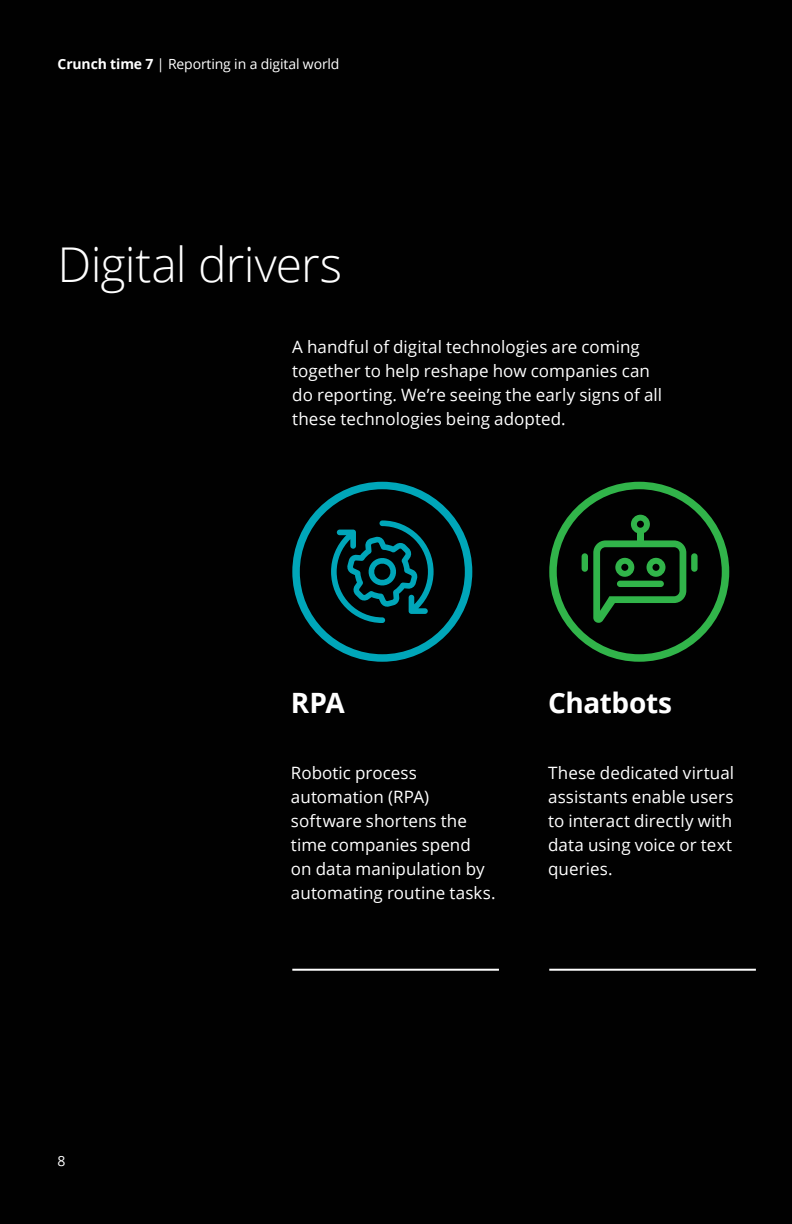
<style>
.page{position:relative;width:792px;height:1224px;background:#010101}
.page>*{position:absolute;margin:0;border:0;box-sizing:border-box;transform-origin:0 0}
.Story_heading_light{font:300 48px "Open Sans";letter-spacing:-.015em;color:#fff}
.Introduction__14_18p{font:700 28px "Open Sans";letter-spacing:-.015em;color:#fff}
.Body_copy__8_5_12pt{font:17px/24px "Open Sans";letter-spacing:.005em;color:#fff}
.Brochure_title___Lef{font:14px "Open Sans";letter-spacing:-.01em;color:#fff}
.Folio_Left_pg__7_9_5{font:14px "Open Sans";color:#fff}
.s1{font-weight:700}
</style>
<div class="page">
<svg style="left:549px;top:482px;width:180px;height:180px"></svg>
<svg style="left:292px;top:482px;width:180px;height:180px"></svg>
<hr style="left:292px;top:969px;width:207px;height:2px;background:#fff">
<hr style="left:549px;top:969px;width:207px;height:2px;background:#fff">
<p class="Brochure_title___Lef" style="left:58px;top:54px;width:283px"><span class="s1">Crunch time 7</span> | Reporting in a digital world</p>
<p class="Story_heading_light" style="left:58px;top:231px;width:286px">Digital drivers</p>
<p class="Body_copy__8_5_12pt" style="left:292px;top:334px;width:371px">A handful of digital technologies are coming together to help reshape how companies can do reporting. We’re seeing the early signs of all these technologies being adopted.</p>
<p class="Folio_Left_pg__7_9_5" style="left:58px;top:1152px;width:10px">8</p>
<p class="Introduction__14_18p" style="left:291px;top:683px;width:56px">RPA</p>
<p class="Body_copy__8_5_12pt" style="left:291px;top:760px;width:206px">Robotic process automation (RPA) software shortens the time companies spend on data manipulation by automating routine tasks.</p>
<p class="Introduction__14_18p" style="left:548px;top:683px;width:125px">Chatbots</p>
<p class="Body_copy__8_5_12pt" style="left:548px;top:760px;width:187px;text-align:justify">These dedicated virtual assistants enable users to interact directly with data using voice or text queries.</p>
</div>
